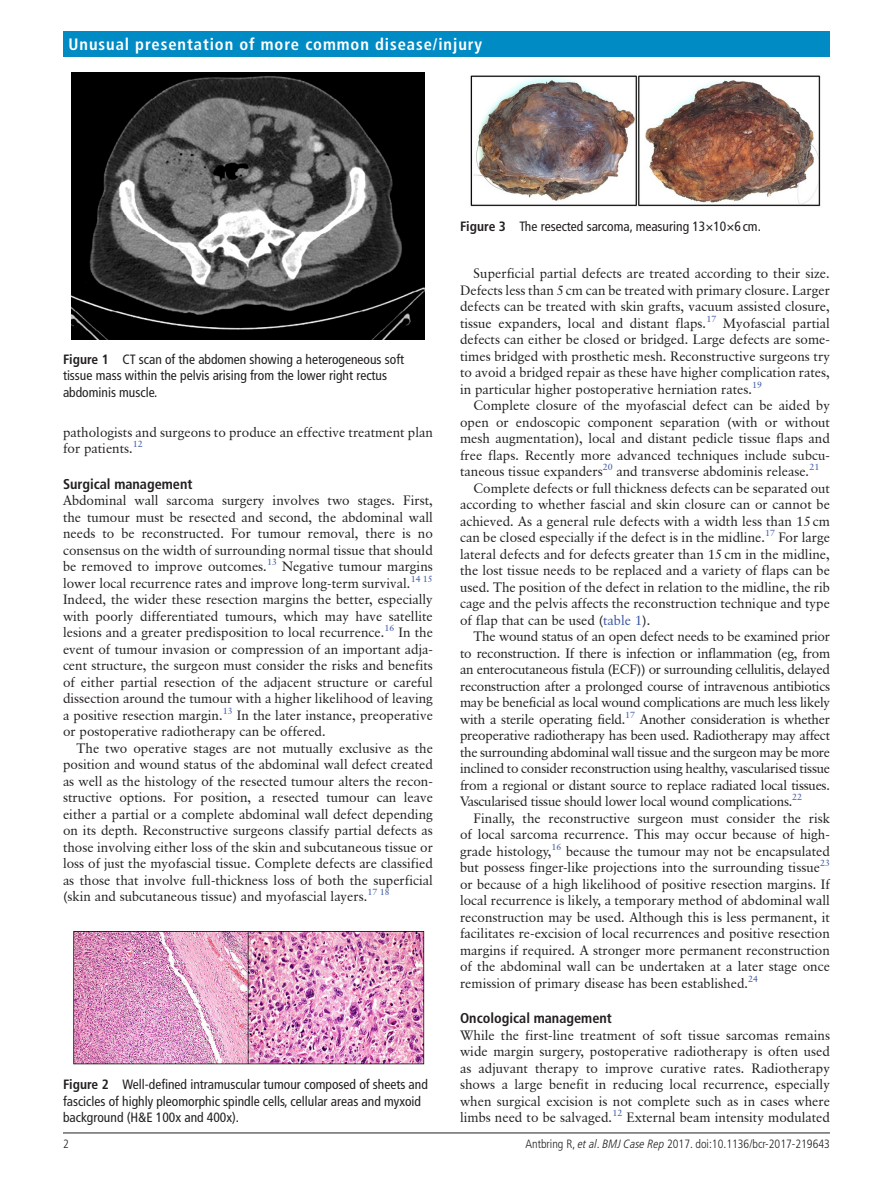
<style>
.page{position:relative;width:893px;height:1191px;background:#fff}
.page>*{position:absolute;margin:0;border:0;box-sizing:border-box;transform-origin:0 0}
.t1{font:700 condensed 16.5px "Frutiger LT Pro";letter-spacing:.055em;color:#fff}
.t2{font:700 condensed 14.25px "Frutiger LT Pro";color:#231f20}
.t3{font:13.5px/16.5px "Classical Garamond BT";color:#231f20;text-align:justify}
.t4{font:condensed 13.5px/16.5px "Frutiger LT Pro";color:#231f20}
.t5{font:300 condensed 12px "Frutiger LT Pro";color:#231f20}
.t6{font:9px "Classical Garamond BT";color:#3853a3}
.s1{font-weight:700}
.s2{color:#3853a3}
.s3{font-style:italic}
</style>
<div class="page">
<hr style="left:63px;top:1132px;width:767px;height:1px;background:#231f20">
<div style="left:63px;top:31px;width:767px;height:25px;background:#008bc5"></div>
<img style="left:72px;top:72px;width:352px;height:267px">
<img style="left:73px;top:931px;width:351px;height:134px">
<img style="left:470px;top:75px;width:351px;height:132px">
<p class="t1" style="left:69px;top:34px;width:415px">Unusual presentation of more common disease/injury</p>
<p class="t4" style="left:63px;top:351px;width:343px"><span class="s1">Figure 1</span> CT scan of the abdomen showing a heterogeneous soft tissue mass within the pelvis arising from the lower right rectus abdominis muscle.</p>
<p class="t3" style="left:63px;top:423px;width:371px">pathologists and surgeons to produce an effective treatment plan for patients.<sup>12</sup></p>
<p class="t2" style="left:63px;top:475px;width:131px">Surgical management</p>
<p class="t3" style="left:63px;top:492px;width:371px">Abdominal wall sarcoma surgery involves two stages. First, the tumour must be resected and second, the abdominal wall needs to be reconstructed. For tumour removal, there is no consensus on the width of surrounding normal tissue that should be removed to improve outcomes.<sup>13</sup> Negative tumour margins lower local recurrence rates and improve long-term survival.<sup>14</sup> <sup>15<br></sup>Indeed, the wider these resection margins the better, especially with poorly differentiated tumours, which may have satellite lesions and a greater predisposition to local recurrence.<sup>16</sup> In the event of tumour invasion or compression of an important adja&shy;cent structure, the surgeon must consider the risks and benefits of either partial resection of the adjacent structure or careful dissection around the tumour with a higher likelihood of leaving a positive resection margin.<sup>13</sup> In the later instance, preoperative or postoperative radiotherapy can be offered.</p>
<p class="t3" style="left:63px;top:739px;width:371px;text-indent:14px">The two operative stages are not mutually exclusive as the position and wound status of the abdominal wall defect created as well as the histology of the resected tumour alters the recon&shy;structive options. For position, a resected tumour can leave either a partial or a complete abdominal wall defect depending on its depth. Reconstructive surgeons classify partial defects as those involving either loss of the skin and subcutaneous tissue or loss of just the myofascial tissue. Complete defects are classified as those that involve full-thickness loss of both the superficial (skin and subcutaneous tissue) and myofascial layers.<sup>17</sup> <sup>18</sup></p>
<p class="t4" style="left:63px;top:1076px;width:366px"><span class="s1">Figure 2</span> Well-defined intramuscular tumour composed of sheets and fascicles of highly pleomorphic spindle cells, cellular areas and myxoid background (H&amp;E 100x and 400x).</p>
<p class="t4" style="left:460px;top:218px;width:302px"><span class="s1">Figure 3</span> The resected sarcoma, measuring 13×10×6 cm.</p>
<p class="t3" style="left:460px;top:265px;width:371px;text-indent:14px">Superficial partial defects are treated according to their size.<br>Defects less than 5cm can be treated with primary closure. Larger defects can be treated with skin grafts, vacuum assisted closure, tissue expanders, local and distant flaps.<sup>17</sup> Myofascial partial defects can either be closed or bridged. Large defects are some&shy;times bridged with prosthetic mesh. Reconstructive surgeons try to avoid a bridged repair as these have higher complication rates, in particular higher postoperative herniation rates.<sup>19</sup></p>
<p class="t3" style="left:460px;top:397px;width:371px;text-indent:14px">Complete closure of the myofascial defect can be aided by open or endoscopic component separation (with or without mesh augmentation), local and distant pedicle tissue flaps and free flaps. Recently more advanced techniques include subcu&shy;taneous tissue expanders<sup>20</sup> and transverse abdominis release.</p>
<p class="t6" style="left:809px;top:461px;width:11px">21</p>
<p class="t3" style="left:460px;top:479px;width:371px;text-indent:14px">Complete defects or full thickness defects can be separated out according to whether fascial and skin closure can or cannot be achieved. As a general rule defects with a width less than 15cm can be closed especially if the defect is in the midline.<sup>17</sup> For large lateral defects and for defects greater than 15cm in the midline, the lost tissue needs to be replaced and a variety of flaps can be used. The position of the defect in relation to the midline, the rib cage and the pelvis affects the reconstruction technique and type of flap that can be used (<span class="s2">table 1</span>).</p>
<p class="t3" style="left:460px;top:628px;width:372px;text-indent:14px">The wound status of an open defect needs to be examined prior to reconstruction. If there is infection or inflammation (eg, from an enterocutaneous fistula (ECF)) or surrounding cellulitis, delayed reconstruction after a prolonged course of intravenous antibiotics may be beneficial as local wound complications are much less likely with a sterile operating field.<sup>17</sup> Another consideration is whether preoperative radiotherapy has been used. Radiotherapy may affect the surrounding abdominal wall tissue and the surgeon may be more inclined to consider reconstruction using healthy, vascularised tissue from a regional or distant source to replace radiated local tissues.<br>Vascularised tissue should lower local wound complications.<sup>22</sup></p>
<p class="t3" style="left:460px;top:809px;width:371px;text-indent:14px">Finally, the reconstructive surgeon must consider the risk of local sarcoma recurrence. This may occur because of high&shy;grade histology,<sup>16</sup> because the tumour may not be encapsulated but possess finger-like projections into the surrounding tissue<sup>23 </sup>or because of a high likelihood of positive resection margins. If local recurrence is likely, a temporary method of abdominal wall reconstruction may be used. Although this is less permanent, it facilitates re-excision of local recurrences and positive resection margins if required. A stronger more permanent reconstruction of the abdominal wall can be undertaken at a later stage once remission of primary disease has been established.<sup>24</sup></p>
<p class="t2" style="left:460px;top:1009px;width:153px">Oncological management</p>
<p class="t3" style="left:460px;top:1026px;width:371px">While the first-line treatment of soft tissue sarcomas remains wide margin surgery, postoperative radiotherapy is often used as adjuvant therapy to improve curative rates. Radiotherapy shows a large benefit in reducing local recurrence, especially when surgical excision is not complete such as in cases where limbs need to be salvaged.<sup>12</sup> External beam intensity modulated</p>
<p class="t5" style="left:63px;top:1136px;width:7px">2</p>
<p class="t5" style="left:525px;top:1136px;width:306px">Antbring R, <span class="s3">et al</span>. <span class="s3">BMJ Case Rep</span> 2017. doi:10.1136/bcr-2017-219643</p>
</div>
